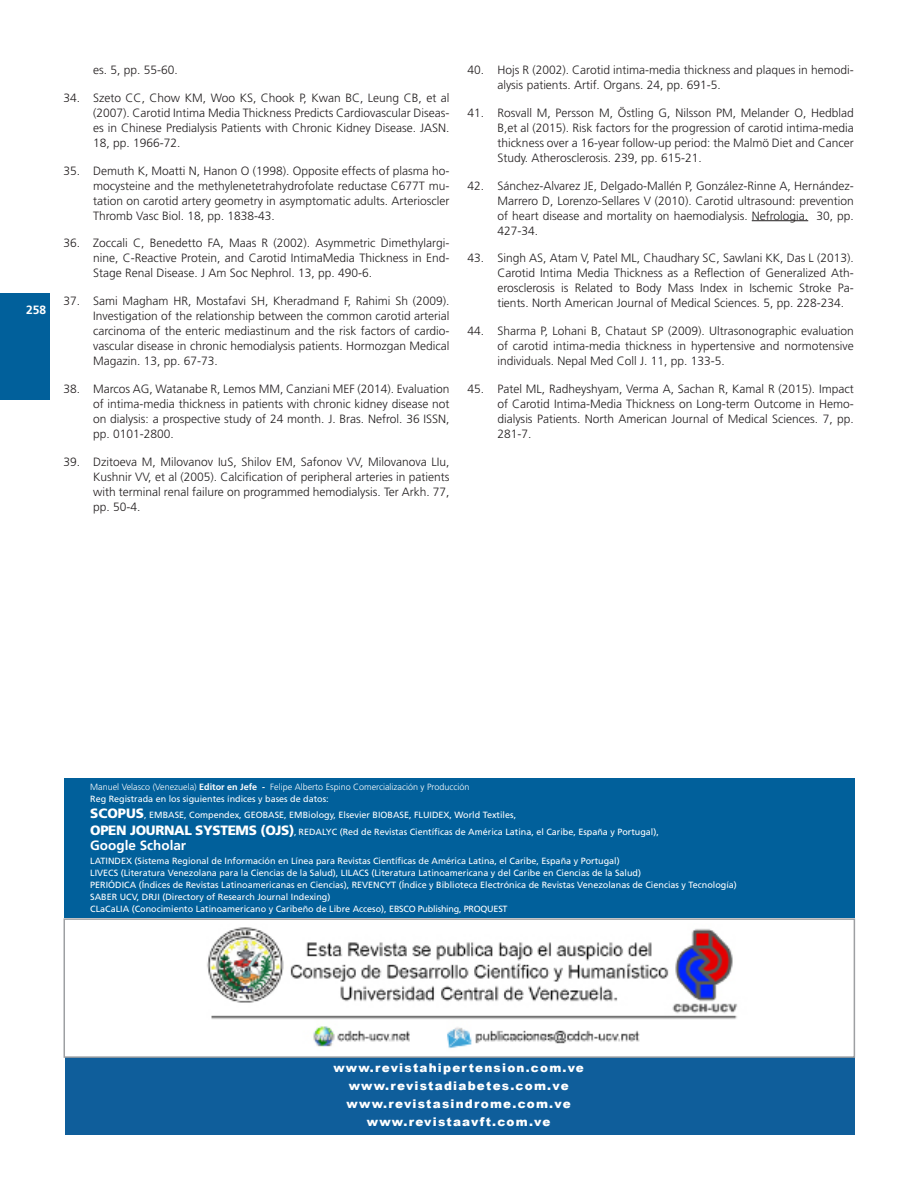
<style>
.page{position:relative;width:918px;height:1188px;background:#fff}
.page>*{position:absolute;margin:0;border:0;box-sizing:border-box;transform-origin:0 0}
.t1{font:700 13.5px "Frutiger";color:#fff}
.t2{font:300 12px/15px "Frutiger";color:#231f20;text-align:justify}
.t3{font:900 12px "Arial";letter-spacing:.1em;color:#fff}
.t4{font:700 12px "Frutiger";color:#fff}
.t5{font:9px "Frutiger";color:#fff}
.t6{font:300 9px "Frutiger";color:#fff}
.s1{font-weight:700}
.s2{font-weight:900;font-size:13.5px}
</style>
<div class="page">
<div style="left:0;top:293px;width:50px;height:107px;background:#01609b"></div>
<hr style="left:752px;top:220px;width:56px;height:1px;background:#231f20">
<div style="left:65px;top:1057px;width:789px;height:77px;background:#0f5e9b"></div>
<img style="left:207px;top:927px;width:531px;height:122px">
<div style="left:64px;top:918px;width:791px;height:140px;border:2px solid #9d9fa2"></div>
<div style="left:64px;top:779px;width:790px;height:139px;background:#01609b"></div>
<p class="t4" style="left:26px;top:303px;width:22px">258</p>
<p class="t2" style="left:93px;top:63px;width:86px">es. 5, pp. 55-60.</p>
<p class="t2" style="left:93px;top:90px;width:358px;text-indent:-30px">34. Szeto CC, Chow KM, Woo KS, Chook P, Kwan BC, Leung CB, et al (2007). Carotid Intima Media Thickness Predicts Cardiovascular Diseas&shy;es in Chinese Predialysis Patients with Chronic Kidney Disease. JASN.<br>18, pp. 1966-72.</p>
<p class="t2" style="left:93px;top:163px;width:358px;text-indent:-30px">35. Demuth K, Moatti N, Hanon O (1998). Opposite effects of plasma ho&shy;mocysteine and the methylenetetrahydrofolate reductase C677T mu&shy;tation on carotid artery geometry in asymptomatic adults. Arterioscler Thromb Vasc Biol. 18, pp. 1838-43.</p>
<p class="t2" style="left:93px;top:236px;width:358px;text-indent:-30px">36. Zoccali C, Benedetto FA, Maas R (2002). Asymmetric Dimethylargi&shy;nine, C-Reactive Protein, and Carotid IntimaMedia Thickness in End-Stage Renal Disease. J Am Soc Nephrol. 13, pp. 490-6.</p>
<p class="t2" style="left:93px;top:294px;width:358px;text-indent:-30px">37. Sami Magham HR, Mostafavi SH, Kheradmand F, Rahimi Sh (2009).<br>Investigation of the relationship between the common carotid arterial carcinoma of the enteric mediastinum and the risk factors of cardio&shy;vascular disease in chronic hemodialysis patients. Hormozgan Medical Magazin. 13, pp. 67-73.</p>
<p class="t2" style="left:93px;top:381px;width:358px;text-indent:-30px">38. Marcos AG, Watanabe R, Lemos MM, Canziani MEF (2014). Evaluation of intima-media thickness in patients with chronic kidney disease not on dialysis: a prospective study of 24 month. J. Bras. Nefrol. 36 ISSN, pp. 0101-2800.</p>
<p class="t2" style="left:93px;top:454px;width:358px;text-indent:-30px">39. Dzitoeva M, Milovanov IuS, Shilov EM, Safonov VV, Milovanova LIu, Kushnir VV, et al (2005). Calcification of peripheral arteries in patients with terminal renal failure on programmed hemodialysis. Ter Arkh. 77, pp. 50-4.</p>
<p class="t2" style="left:497px;top:63px;width:358px;text-indent:-30px">40. Hojs R (2002). Carotid intima-media thickness and plaques in hemodi&shy;alysis patients. Artif. Organs. 24, pp. 691-5.</p>
<p class="t2" style="left:497px;top:105px;width:358px;text-indent:-30px">41. Rosvall M, Persson M, Östling G, Nilsson PM, Melander O, Hedblad B,et al (2015). Risk factors for the progression of carotid intima-media thickness over a 16-year follow-up period: the Malmö Diet and Cancer Study. Atherosclerosis. 239, pp. 615-21.</p>
<p class="t2" style="left:497px;top:178px;width:358px;text-indent:-30px">42. Sánchez-Alvarez JE, Delgado-Mallén P, González-Rinne A, Hernández-Marrero D, Lorenzo-Sellares V (2010). Carotid ultrasound: prevention of heart disease and mortality on haemodialysis. Nefrologia. 30, pp.<br>427-34.</p>
<p class="t2" style="left:497px;top:251px;width:358px;text-indent:-30px">43. Singh AS, Atam V, Patel ML, Chaudhary SC, Sawlani KK, Das L (2013).<br>Carotid Intima Media Thickness as a Reflection of Generalized Ath&shy;erosclerosis is Related to Body Mass Index in Ischemic Stroke Pa&shy;tients. North American Journal of Medical Sciences. 5, pp. 228-234.</p>
<p class="t2" style="left:497px;top:324px;width:358px;text-indent:-30px">44. Sharma P, Lohani B, Chataut SP (2009). Ultrasonographic evaluation of carotid intima-media thickness in hypertensive and normotensive individuals. Nepal Med Coll J. 11, pp. 133-5.</p>
<p class="t2" style="left:497px;top:381px;width:358px;text-indent:-30px">45. Patel ML, Radheyshyam, Verma A, Sachan R, Kamal R (2015). Impact of Carotid Intima-Media Thickness on Long-term Outcome in Hemo&shy;dialysis Patients. North American Journal of Medical Sciences. 7, pp.<br>281-7.</p>
<p class="t6" style="left:90px;top:781px;width:381px">Manuel Velasco (Venezuela) <span class="s1">Editor en Jefe -</span> Felipe Alberto Espino Comercialización y Producción</p>
<p class="t5" style="left:90px;top:793px;width:240px">Reg Registrada en los siguientes índices y bases de datos:</p>
<p class="t5" style="left:90px;top:810px;width:427px"><span class="s2">SCOPUS</span>, EMBASE, Compendex, GEOBASE, EMBiology, Elsevier BIOBASE, FLUIDEX, World Textiles,</p>
<p class="t5" style="left:90px;top:826px;width:570px"><span class="s2">OPEN JOURNAL SYSTEMS (OJS)</span>, REDALYC (Red de Revistas Científicas de América Latina, el Caribe, España y Portugal),</p>
<p class="t1" style="left:90px;top:838px;width:98px">Google Scholar</p>
<p class="t5" style="left:90px;top:855px;width:531px">LATINDEX (Sistema Regional de Información en Línea para Revistas Científicas de América Latina, el Caribe, España y Portugal)</p>
<p class="t5" style="left:90px;top:867px;width:552px">LIVECS (Literatura Venezolana para la Ciencias de la Salud), LILACS (Literatura Latinoamericana y del Caribe en Ciencias de la Salud)</p>
<p class="t5" style="left:90px;top:879px;width:648px">PERIÓDICA (Índices de Revistas Latinoamericanas en Ciencias), REVENCYT (Índice y Biblioteca Electrónica de Revistas Venezolanas de Ciencias y Tecnología)</p>
<p class="t5" style="left:90px;top:891px;width:242px">SABER UCV, DRJI (Directory of Research Journal Indexing)</p>
<p class="t5" style="left:90px;top:903px;width:419px">CLaCaLIA (Conocimiento Latinoamericano y Caribeño de Libre Acceso), EBSCO Publishing, PROQUEST</p>
<p class="t3" style="left:333px;top:1059px;width:252px">www.revistahipertension.com.ve</p>
<p class="t3" style="left:349px;top:1077px;width:221px">www.revistadiabetes.com.ve</p>
<p class="t3" style="left:347px;top:1095px;width:226px">www.revistasindrome.com.ve</p>
<p class="t3" style="left:367px;top:1113px;width:185px">www.revistaavft.com.ve</p>
</div>
